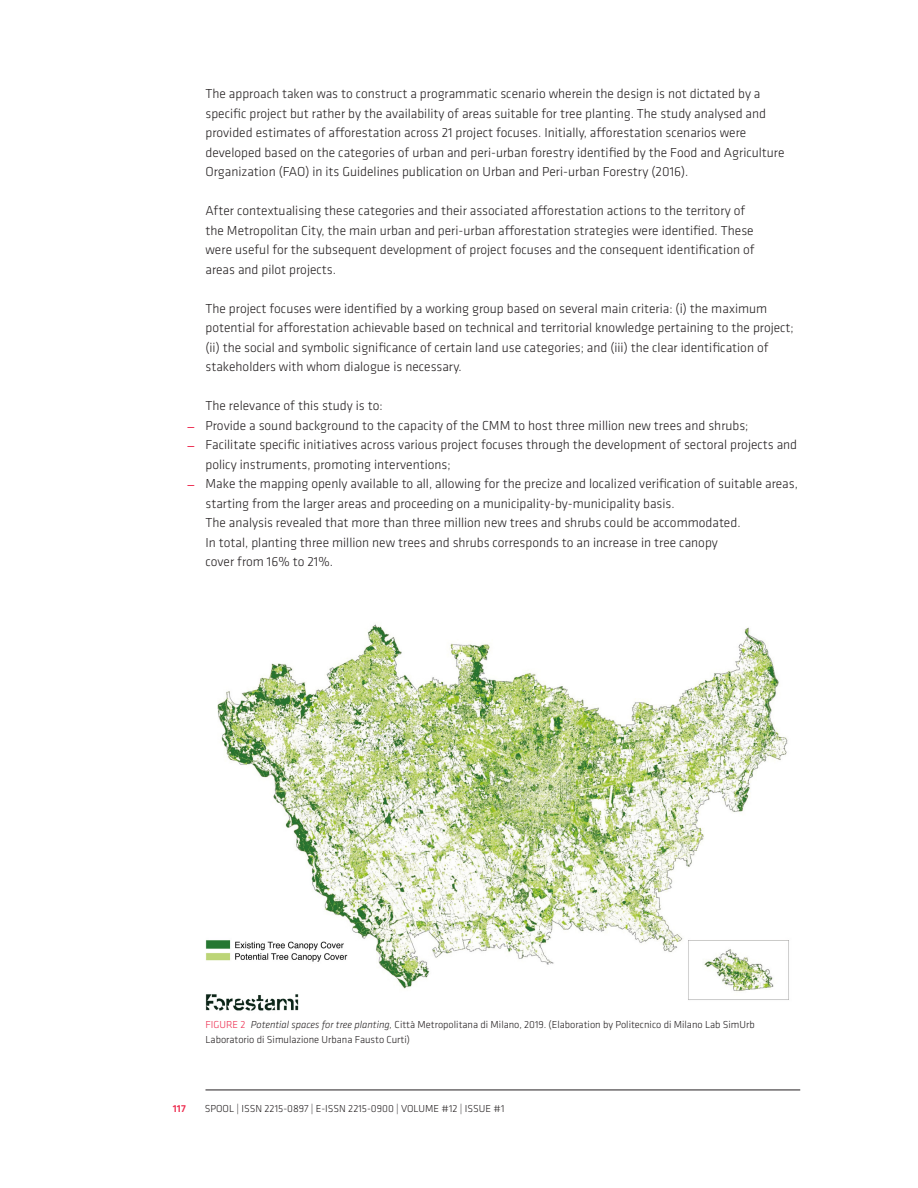
<style>
.page{position:relative;width:918px;height:1188px;background:#fff}
.page>*{position:absolute;margin:0;border:0;box-sizing:border-box;transform-origin:0 0}
.BODY_Normal{font:300 13.5px/19.5px "Klavika Basic";color:#231f20}
.BODY_Normal_-_No_Blank_Line_After{font:300 13.5px/19.5px "Klavika Basic";color:#231f20}
.t1{font:300 10.5px/14.7px "Klavika Basic";color:#231f20}
.t2{font:300 10.5px "Klavika Basic";color:#ed2b4e}
.t3{font:500 10.5px "Klavika Basic";color:#ed2b4e}
.s1{font-size:19.5px;color:#ed2b4e}
.s2{color:#ed2b4e}
.s3{font-style:italic}
</style>
<div class="page">
<hr style="left:206px;top:1090px;width:594px;height:1px;background:#231f20">
<img style="left:206px;top:624px;width:583px;height:387px">
<p class="BODY_Normal" style="left:206px;top:84px;width:581px">The approach taken was to construct a programmatic scenario wherein the design is not dictated by a specific project but rather by the availability of areas suitable for tree planting. The study analysed and provided estimates of afforestation across 21 project focuses. Initially, afforestation scenarios were developed based on the categories of urban and peri-urban forestry identified by the Food and Agriculture Organization (FAO) in its Guidelines publication on Urban and Peri-urban Forestry (2016).</p>
<p class="BODY_Normal" style="left:206px;top:201px;width:551px">After contextualising these categories and their associated afforestation actions to the territory of the Metropolitan City, the main urban and peri-urban afforestation strategies were identified. These were useful for the subsequent development of project focuses and the consequent identification of areas and pilot projects.</p>
<p class="BODY_Normal" style="left:206px;top:298px;width:590px">The project focuses were identified by a working group based on several main criteria: (i) the maximum potential for afforestation achievable based on technical and territorial knowledge pertaining to the project; (ii) the social and symbolic significance of certain land use categories; and (iii) the clear identification of stakeholders with whom dialogue is necessary.</p>
<p class="BODY_Normal_-_No_Blank_Line_After" style="left:206px;top:396px;width:179px">The relevance of this study is to:</p>
<p class="BODY_Normal" style="left:186px;top:415px;width:564px"><span class="s1">–</span> Provide a sound background to the capacity of the CMM to host three million new trees and shrubs;</p>
<p class="BODY_Normal" style="left:206px;top:435px;width:593px;text-indent:-20px"><span class="s1">–</span> Facilitate specific initiatives across various project focuses through the development of sectoral projects and policy instruments, promoting interventions;</p>
<p class="BODY_Normal" style="left:206px;top:474px;width:594px;text-indent:-20px"><span class="s1">–</span> Make the mapping openly available to all, allowing for the precize and localized verification of suitable areas, starting from the larger areas and proceeding on a municipality-by-municipality basis.</p>
<p class="BODY_Normal_-_No_Blank_Line_After" style="left:206px;top:513px;width:537px">The analysis revealed that more than three million new trees and shrubs could be accommodated.<br>In total, planting three million new trees and shrubs corresponds to an increase in tree canopy cover from 16% to 21%.</p>
<p class="t1" style="left:206px;top:1018px;width:551px;text-indent:35px"><span class="s2">2</span> <span class="s3">Potential spaces for tree planting,</span> Città Metropolitana di Milano, 2019. (Elaboration by Politecnico di Milano Lab SimUrb<br>Laboratorio di Simulazione Urbana Fausto Curti)</p>
<p class="t2" style="left:206px;top:1019px;width:21px">Figure</p>
<p class="t3" style="left:173px;top:1102px;width:15px">117</p>
<p class="t1" style="left:205px;top:1101px;width:301px">SPOOL | ISSN 2215-0897 | E-ISSN 2215-0900 | VOLUME #12 | ISSUE #1</p>
</div>
